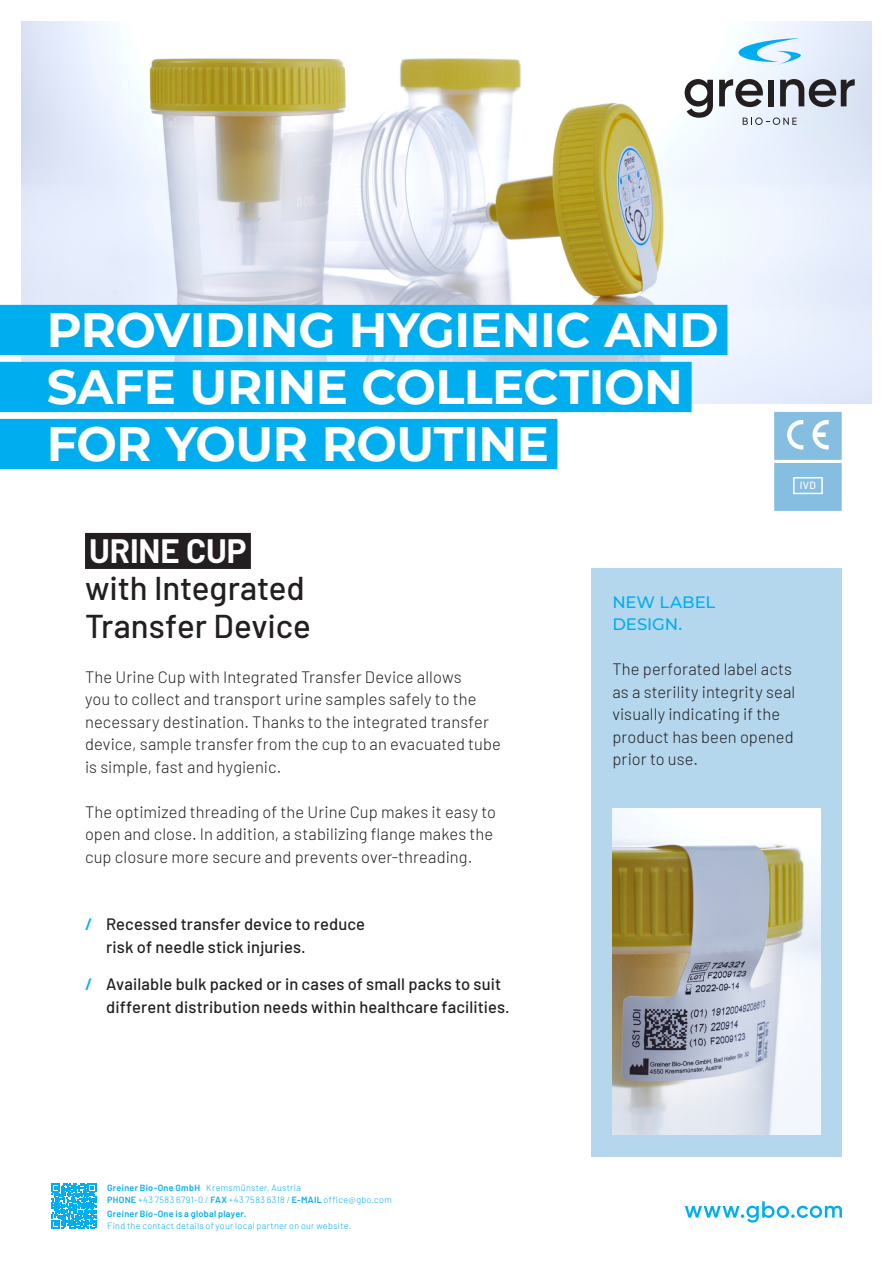
<style>
.page{position:relative;width:893px;height:1263px;background:#fff}
.page>*{position:absolute;margin:0;border:0;box-sizing:border-box;transform-origin:0 0}
.Title_Slogan____left_justified____32pt{font:700 48px "Montserrat";letter-spacing:-.01em;color:#fff}
.Title_Product_name_Line_2{font:500 33px/37.5px "Barlow";color:#231f20}
.Title_Product_brand_name{font:700 33px "Barlow";letter-spacing:-.005em;color:#fff}
.Copy_1____left{font:300 16.5px/22.5px "Barlow";letter-spacing:.005em;color:#231f20}
.t1{font:500 16.5px/22.5px "Barlow";letter-spacing:.005em;color:#231f20}
.Headline_3____11pt{font:500 16.5px/22.5px "Montserrat";color:#00aeef}
.t2{font:500 10.5px "Barlow";color:#fff}
.t3{font:300 9px/12px "Barlow";letter-spacing:.035em;color:#00aeef}
.t4{font:600 9px "Barlow";letter-spacing:.03em;color:#00aeef}
.s1{font-weight:600;color:#00aeef}
.s2{font-weight:600}
</style>
<div class="page">
<div style="left:591px;top:568px;width:251px;height:589px;background:#b4d7ed"></div>
<svg style="left:52px;top:1184px;width:44px;height:44px"></svg>
<img style="left:21px;top:21px;width:851px;height:383px">
<img style="left:612px;top:809px;width:209px;height:325px">
<svg style="left:774px;top:411px;width:68px;height:100px;background:#94c6e3"></svg>
<svg style="left:743px;top:117px;width:54px;height:8px"></svg>
<svg style="left:738px;top:38px;width:63px;height:29px"></svg>
<svg style="left:685px;top:79px;width:28px;height:39px"></svg>
<svg style="left:719px;top:79px;width:44px;height:28px"></svg>
<div style="left:768px;top:80px;width:6px;height:26px;background:#231f20"></div>
<svg style="left:780px;top:79px;width:75px;height:28px;background:#858890"></svg>
<svg style="left:685px;top:1201px;width:157px;height:21px"></svg>
<div style="left:85px;top:533px;width:166px;height:36px;background:#231f20"></div>
<div style="left:0;top:305px;width:727px;height:50px;background:#00aeef"></div>
<div style="left:0;top:362px;width:692px;height:50px;background:#00aeef"></div>
<div style="left:0;top:419px;width:557px;height:50px;background:#00aeef"></div>
<p class="Title_Slogan____left_justified____32pt" style="left:47px;top:295px;width:674px">PROVIDING HYGIENIC AND</p>
<p class="Title_Slogan____left_justified____32pt" style="left:47px;top:352px;width:638px">SAFE URINE COLLECTION</p>
<p class="Title_Slogan____left_justified____32pt" style="left:47px;top:409px;width:504px">FOR YOUR ROUTINE</p>
<p class="t2" style="left:800px;top:478px;width:18px">IVD</p>
<p class="Title_Product_brand_name" style="left:89px;top:526px;width:159px">URINE CUP</p>
<p class="Title_Product_name_Line_2" style="left:85px;top:567px;width:227px">with Integrated<br>Transfer Device</p>
<p class="Copy_1____left" style="left:85px;top:664px;width:417px">The Urine Cup with Integrated Transfer Device allows<br>you to collect and transport urine samples safely to the necessary destination. Thanks to the integrated transfer device, sample transfer from the cup to an evacuated tube is simple, fast and hygienic.</p>
<p class="Copy_1____left" style="left:85px;top:799px;width:412px">The optimized threading of the Urine Cup makes it easy to open and close. In addition, a stabilizing flange makes the cup closure more secure and prevents over-threading.</p>
<p class="t1" style="left:106px;top:911px;width:260px;text-indent:-21px"><span class="s1">/</span> Recessed transfer device to reduce risk of needle stick injuries.</p>
<p class="t1" style="left:106px;top:971px;width:405px;text-indent:-21px"><span class="s1">/</span> Available bulk packed or in cases of small packs to suit different distribution needs within healthcare facilities.</p>
<p class="t3" style="left:107px;top:1181px;width:286px"><span class="s2">Greiner Bio-One GmbH</span> Kremsmünster, Austria<br><span class="s2">PHONE</span> +43 7583 6791-0 / <span class="s2">FAX</span> +43 7583 6318 / <span class="s2">E-MAIL</span> office@gbo.com</p>
<p class="t4" style="left:107px;top:1207px;width:141px">Greiner Bio-One is a global player.</p>
<p class="t3" style="left:107px;top:1219px;width:246px">Find the contact details of your local partner on our website.</p>
<p class="Headline_3____11pt" style="left:612px;top:590px;width:104px">NEW LABEL<br>DESIGN.</p>
<p class="Copy_1____left" style="left:612px;top:657px;width:184px">The perforated label acts as a sterility integrity seal visually indicating if the product has been opened prior to use.</p>
</div>
